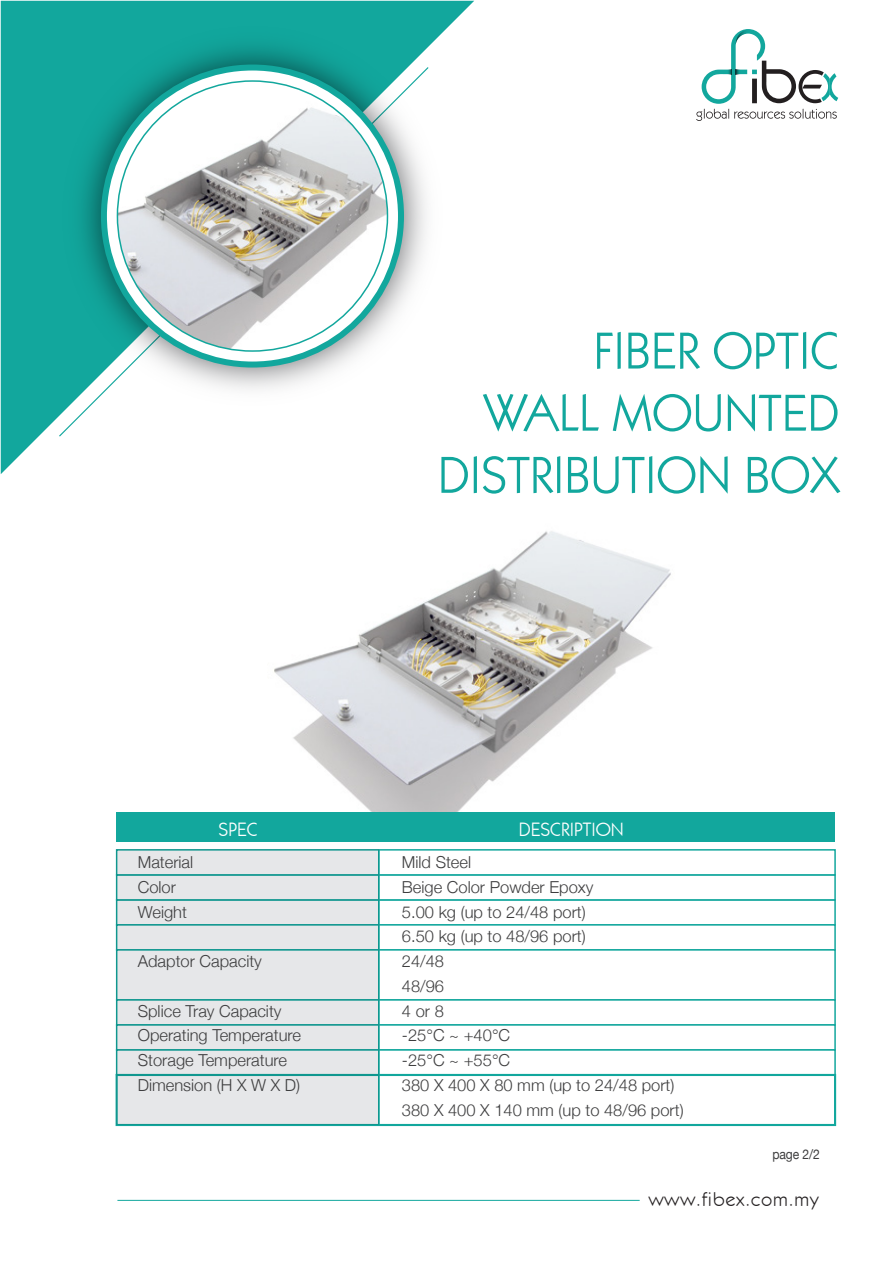
<style>
.page{position:relative;width:895px;height:1265px;background:#fff}
.page>*{position:absolute;margin:0;border:0;box-sizing:border-box;transform-origin:0 0}
.t1{font:51.75px/62.1px "Performa Book S Si";color:#12a79d;text-align:right}
.t2{font:19.5px "Performa Book S Si";color:#fff}
.t3{font:18.9px "Performa Book S Si";letter-spacing:.05em;color:#231f20}
.t4{font:300 16.5px/24.8px "Helvetica Neue";color:#3e3e3f}
.t5{font:13.5px "Helvetica Neue";color:#3e3e3f;scale:.9 1}
</style>
<div class="page">
<img style="left:274px;top:531px;width:397px;height:281px">
<svg style="left:1px;top:1px;width:473px;height:473px;fill:#12a79d"></svg>
<svg style="left:58px;top:422px;width:372px;height:16px"></svg>
<svg style="left:696px;top:29px;width:142px;height:92px"></svg>
<hr style="left:117px;top:1199px;width:522px;height:1px;background:#12a79d">
<img style="left:46px;top:9px;width:413px;height:413px">
<svg style="left:104px;top:67px;width:297px;height:297px"></svg>
<img style="left:117px;top:81px;width:270px;height:270px;border-radius:135px">
<div style="left:117px;top:812px;width:718px;height:29px;background:#12a79d"></div>
<div style="left:116px;top:899px;width:719px;height:26px;background:#fff;border:2px solid #12a79d"></div>
<div style="left:116px;top:874px;width:719px;height:26px;background:#fff;border:2px solid #12a79d"></div>
<div style="left:116px;top:849px;width:719px;height:26px;background:#fff;border:2px solid #12a79d"></div>
<div style="left:116px;top:924px;width:719px;height:26px;background:#fff;border:2px solid #12a79d"></div>
<div style="left:116px;top:949px;width:719px;height:51px;background:#fff;border:2px solid #12a79d"></div>
<div style="left:116px;top:999px;width:719px;height:26px;background:#fff;border:2px solid #12a79d"></div>
<div style="left:116px;top:1024px;width:719px;height:26px;background:#fff;border:2px solid #12a79d"></div>
<div style="left:116px;top:1049px;width:719px;height:26px;background:#fff;border:2px solid #12a79d"></div>
<div style="left:116px;top:1073px;width:720px;height:52px;background:#fff;border:2px solid #12a79d"></div>
<hr style="left:378px;top:849px;width:2px;height:275px;background:#12a79d">
<div style="left:117px;top:849px;width:262px;height:275px;background:#e6e7e9"></div>
<h1 class="t1" style="left:438px;top:319px;width:403px">FIBER OPTIC<br>WALL MOUNTED<br>DISTRIBUTION BOX</h1>
<p class="t2" style="left:219px;top:817px;width:40px">SPEC</p>
<p class="t2" style="left:519px;top:817px;width:107px">DESCRIPTION</p>
<p class="t4" style="left:138px;top:848px;width:57px">Material<br>Color<br>Weight</p>
<p class="t4" style="left:138px;top:947px;width:126px">Adaptor Capacity</p>
<p class="t4" style="left:138px;top:997px;width:165px">Splice Tray Capacity<br>Operating Temperature<br>Storage Temperature<br>Dimension (H X W X D)</p>
<p class="t4" style="left:402px;top:848px;width:283px">Mild Steel<br>Beige Color Powder Epoxy<br>5.00 kg (up to 24/48 port)<br>6.50 kg (up to 48/96 port)<br>24/48<br>48/96<br>4 or 8<br>-25°C ~ +40°C<br>-25°C ~ +55°C<br>380 X 400 X 80 mm (up to 24/48 port)<br>380 X 400 X 140 mm (up to 48/96 port)</p>
<p class="t5" style="left:772px;top:1144px;width:54px">page 2/2</p>
<p class="t3" style="left:648px;top:1188px;width:171px">www.fibex.com.my</p>
</div>
